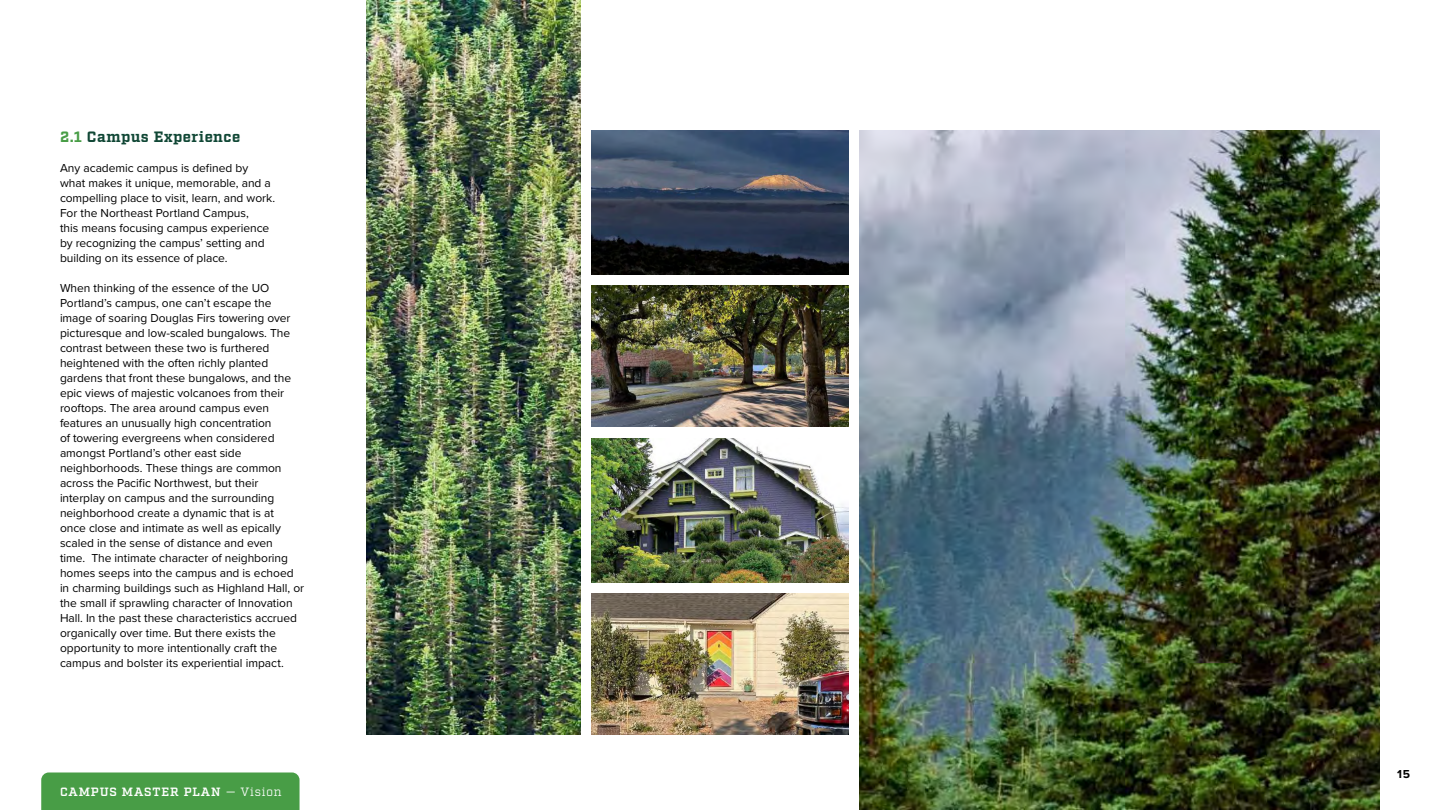
<style>
.page{position:relative;width:1440px;height:810px;background:#fff}
.page>*{position:absolute;margin:0;border:0;box-sizing:border-box;transform-origin:0 0}
.t1{font:700 15px "Factoria";letter-spacing:.03em;color:#104735}
.t2{font:12px/15px "Proxima Nova";letter-spacing:-.005em;color:#000}
.t3{font:600 12px "Factoria";letter-spacing:.075em;color:#fff}
.t4{font:700 12px "Proxima Nova";color:#000}
.s1{color:#489d46}
.s2{font-weight:400}
</style>
<div class="page">
<div style="left:41px;top:772px;width:259px;height:38px;background:#489d46"></div>
<img style="left:860px;top:130px;width:520px;height:680px">
<img style="left:366px;top:0;width:214px;height:735px">
<img style="left:591px;top:130px;width:258px;height:144px">
<img style="left:591px;top:286px;width:258px;height:141px">
<img style="left:591px;top:438px;width:258px;height:144px">
<img style="left:591px;top:593px;width:258px;height:142px">
<p class="t1" style="left:60px;top:127px;width:182px"><span class="s1">2.1</span> Campus Experience</p>
<p class="t2" style="left:60px;top:160px;width:217px">Any academic campus is defined by what makes it unique, memorable, and a compelling place to visit, learn, and work.<br>For the Northeast Portland Campus,<br>this means focusing campus experience by recognizing the campus’ setting and building on its essence of place.</p>
<p class="t2" style="left:60px;top:280px;width:246px">When thinking of the essence of the UO Portland’s campus, one can’t escape the image of soaring Douglas Firs towering over picturesque and low-scaled bungalows. The contrast between these two is furthered heightened with the often richly planted gardens that front these bungalows, and the epic views of majestic volcanoes from their rooftops. The area around campus even features an unusually high concentration<br>of towering evergreens when considered amongst Portland’s other east side neighborhoods. These things are common across the Pacific Northwest, but their interplay on campus and the surrounding neighborhood create a dynamic that is at<br>once close and intimate as well as epically scaled in the sense of distance and even<br>time. The intimate character of neighboring homes seeps into the campus and is echoed in charming buildings such as Highland Hall, or the small if sprawling character of Innovation Hall. In the past these characteristics accrued organically over time. But there exists the opportunity to more intentionally craft the campus and bolster its experiential impact.</p>
<p class="t3" style="left:60px;top:784px;width:223px">CAMPUS MASTER PLAN <span class="s2">— Vision</span></p>
<p class="t4" style="left:1397px;top:765px;width:14px">15</p>
</div>
